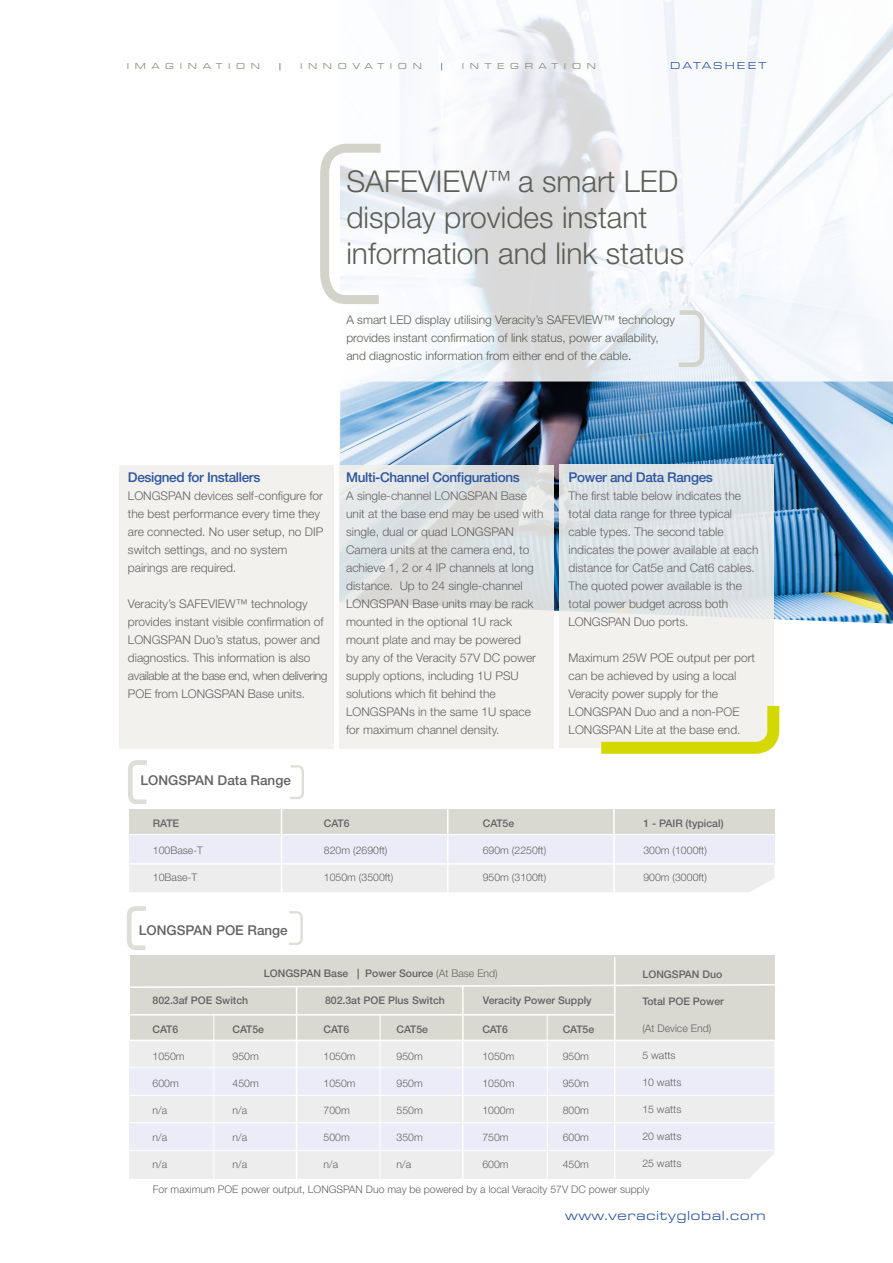
<style>
.page{position:relative;width:893px;height:1263px;background:#fff}
.page>*{position:absolute;margin:0;border:0;box-sizing:border-box;transform-origin:0 0}
.t1{font:300 30px/36px "Helvetica Neue LT Std";color:#5d5f56}
.t2{font:500 13.5px "Helvetica Neue LT Std";letter-spacing:-.025em;color:#2c55a2}
.t3{font:500 13.5px "Helvetica Neue LT Std";color:#646363}
.t4{font:13.5px "Eurostile Ext";letter-spacing:.03em;color:#2c55a2}
.t5{font:300 12px/18px "Helvetica Neue LT Std";color:#646363}
.t6{font:300 12px/18px "Helvetica Neue LT Std";color:#5d5f56}
.t7{font:300 10.5px "Helvetica Neue LT Std";color:#646363}
.t8{font:500 10.5px "Helvetica Neue LT Std";color:#646363}
.t9{font:10.5px "Eurostile Ext";letter-spacing:.2em;color:#2c55a2}
.t10{font:9px "Eurostile Ext";letter-spacing:.63em;color:#878575}
.t11{font:9px "Eurostile Ext";color:#2c55a2}
.s1{font-size:24px}
.s2{color:#1d1d1b}
.s3{font-weight:300}
</style>
<div class="page">
<img style="left:385px;top:0;width:508px;height:381px">
<img style="left:340px;top:381px;width:553px;height:243px">
<div style="left:559px;top:465px;width:214px;height:283px;background:linear-gradient(to bottom,#d7dfe3,#f7f4ef)"></div>
<svg style="left:320px;top:139px;width:70px;height:170px"></svg>
<svg style="left:674px;top:308px;width:33px;height:61px;background:#e6ebee"></svg>
<div style="left:119px;top:465px;width:215px;height:283px;background:#f1f0ec"></div>
<svg style="left:339px;top:465px;width:215px;height:283px;background:#e7e8e6"></svg>
<svg style="left:589px;top:694px;width:191px;height:60px;background:#ebebba"></svg>
<svg style="left:289px;top:911px;width:14px;height:34px"></svg>
<svg style="left:127px;top:906px;width:19px;height:44px"></svg>
<div style="left:129px;top:836px;width:645px;height:29px;background:#ebecf8"></div>
<div style="left:129px;top:865px;width:645px;height:27px;background:#ededed"></div>
<div style="left:129px;top:809px;width:645px;height:25px;background:#dad9d1"></div>
<hr style="left:129px;top:863px;width:645px;height:2px;background:#fff">
<hr style="left:613px;top:805px;width:2px;height:90px;background:#fff">
<hr style="left:281px;top:806px;width:1px;height:88px;background:#fff">
<hr style="left:447px;top:806px;width:1px;height:88px;background:#fff">
<svg style="left:290px;top:765px;width:14px;height:34px"></svg>
<svg style="left:128px;top:760px;width:19px;height:44px"></svg>
<div style="left:129px;top:1041px;width:645px;height:138px;background:#ededed"></div>
<div style="left:129px;top:1068px;width:645px;height:27px;background:#ebecf8"></div>
<div style="left:129px;top:1123px;width:645px;height:27px;background:#ebecf8"></div>
<div style="left:130px;top:956px;width:644px;height:84px;background:#dad9d1"></div>
<hr style="left:213px;top:1014px;width:1px;height:171px;background:#fff">
<hr style="left:380px;top:1015px;width:1px;height:170px;background:#fff">
<hr style="left:547px;top:1015px;width:1px;height:170px;background:#fff">
<hr style="left:129px;top:1067px;width:645px;height:1px;background:#fff">
<hr style="left:129px;top:1095px;width:645px;height:1px;background:#fff">
<hr style="left:129px;top:1122px;width:645px;height:1px;background:#fff">
<hr style="left:129px;top:1150px;width:645px;height:1px;background:#fff">
<hr style="left:462px;top:986px;width:2px;height:199px;background:#fff">
<hr style="left:296px;top:986px;width:1px;height:198px;background:#fff">
<svg style="left:130px;top:983px;width:645px;height:6px"></svg>
<hr style="left:130px;top:1014px;width:485px;height:1px;background:#fff">
<hr style="left:614px;top:957px;width:1px;height:222px;background:#fff">
<p class="t10" style="left:127px;top:61px;width:135px">IMAGINATION</p>
<p class="t11" style="left:278px;top:61px;width:6px">|</p>
<p class="t10" style="left:300px;top:61px;width:123px">INNOVATION</p>
<p class="t11" style="left:440px;top:61px;width:6px">|</p>
<p class="t10" style="left:462px;top:61px;width:136px">INTEGRATION</p>
<p class="t9" style="left:670px;top:60px;width:97px">DATASHEET</p>
<h1 class="t1" style="left:346px;top:163px;width:339px">SAFEVIEW<span class="s1">™</span> a smart LED display provides instant information and link status</h1>
<p class="t6" style="left:346px;top:311px;width:330px">A smart LED display utilising Veracity’s SAFEVIEW™ technology provides instant confirmation of link status, power availability, and diagnostic information from either end of the cable<span class="s2">.</span></p>
<p class="t2" style="left:128px;top:469px;width:134px">Designed for Installers</p>
<p class="t5" style="left:128px;top:487px;width:197px">LONGSPAN devices self-configure for the best performance every time they are connected. No user setup, no DIP switch settings, and no system pairings are required.</p>
<p class="t5" style="left:128px;top:595px;width:201px">Veracity’s SAFEVIEW™ technology provides instant visible confirmation of LONGSPAN Duo’s status, power and diagnostics. This information is also available at the base end, when delivering POE from LONGSPAN Base units.</p>
<p class="t3" style="left:140px;top:772px;width:152px">LONGSPAN Data Range</p>
<p class="t2" style="left:346px;top:469px;width:175px">Multi-Channel Configurations</p>
<p class="t5" style="left:346px;top:487px;width:199px">A single-channel LONGSPAN Base unit at the base end may be used with single, dual or quad LONGSPAN<br>Camera units at the camera end, to achieve 1, 2 or 4 IP channels at long distance. Up to 24 single-channel<br>LONGSPAN Base units may be rack mounted in the optional 1U rack mount plate and may be powered<br>by any of the Veracity 57V DC power supply options, including 1U PSU solutions which fit behind the<br>LONGSPANs in the same 1U space for maximum channel density.</p>
<p class="t2" style="left:569px;top:469px;width:146px">Power and Data Ranges</p>
<p class="t5" style="left:569px;top:487px;width:192px">The first table below indicates the total data range for three typical cable types. The second table indicates the power available at each distance for Cat5e and Cat6 cables.<br>The quoted power available is the total power budget across both<br>LONGSPAN Duo ports.</p>
<p class="t5" style="left:569px;top:649px;width:188px">Maximum 25W POE output per port can be achieved by using a local<br>Veracity power supply for the<br>LONGSPAN Duo and a non-POE<br>LONGSPAN Lite at the base end.</p>
<p class="t8" style="left:153px;top:817px;width:28px">RATE</p>
<p class="t7" style="left:153px;top:844px;width:52px">100Base-T</p>
<p class="t7" style="left:153px;top:871px;width:46px">10Base-T</p>
<p class="t3" style="left:139px;top:922px;width:151px">LONGSPAN POE Range</p>
<p class="t8" style="left:324px;top:817px;width:27px">CAT6</p>
<p class="t7" style="left:324px;top:844px;width:65px">820m (2690ft)</p>
<p class="t7" style="left:324px;top:871px;width:71px">1050m (3500ft)</p>
<p class="t8" style="left:483px;top:817px;width:33px">CAT5e</p>
<p class="t7" style="left:483px;top:844px;width:65px">690m (2250ft)</p>
<p class="t7" style="left:483px;top:871px;width:65px">950m (3100ft)</p>
<p class="t8" style="left:643px;top:817px;width:82px">1 - PAIR (typical)</p>
<p class="t7" style="left:643px;top:844px;width:65px">300m (1000ft)</p>
<p class="t7" style="left:643px;top:871px;width:65px">900m (3000ft)</p>
<p class="t8" style="left:264px;top:966px;width:236px">LONGSPAN Base | Power Source <span class="s3">(At Base End)</span></p>
<p class="t8" style="left:642px;top:968px;width:81px">LONGSPAN Duo</p>
<p class="t8" style="left:642px;top:995px;width:83px">Total POE Power</p>
<p class="t7" style="left:642px;top:1021px;width:70px">(At Device End)</p>
<p class="t7" style="left:642px;top:1048px;width:35px">5 watts</p>
<p class="t7" style="left:642px;top:1075px;width:41px">10 watts</p>
<p class="t7" style="left:642px;top:1102px;width:41px">15 watts</p>
<p class="t7" style="left:642px;top:1129px;width:41px">20 watts</p>
<p class="t7" style="left:642px;top:1156px;width:41px">25 watts</p>
<p class="t8" style="left:152px;top:993px;width:97px">802.3af POE Switch</p>
<p class="t8" style="left:325px;top:993px;width:121px">802.3at POE Plus Switch</p>
<p class="t8" style="left:483px;top:993px;width:110px">Veracity Power Supply</p>
<p class="t8" style="left:563px;top:1022px;width:33px">CAT5e</p>
<p class="t7" style="left:563px;top:1049px;width:28px">950m</p>
<p class="t7" style="left:563px;top:1076px;width:28px">950m</p>
<p class="t7" style="left:563px;top:1103px;width:28px">800m</p>
<p class="t7" style="left:563px;top:1130px;width:28px">600m</p>
<p class="t7" style="left:563px;top:1157px;width:28px">450m</p>
<p class="t7" style="left:153px;top:1183px;width:498px">For maximum POE power output, LONGSPAN Duo may be powered by a local Veracity 57V DC power supply</p>
<p class="t8" style="left:397px;top:1022px;width:33px">CAT5e</p>
<p class="t7" style="left:397px;top:1049px;width:28px">950m</p>
<p class="t7" style="left:397px;top:1076px;width:28px">950m</p>
<p class="t7" style="left:397px;top:1103px;width:28px">550m</p>
<p class="t7" style="left:397px;top:1130px;width:28px">350m</p>
<p class="t7" style="left:397px;top:1157px;width:16px">n/a</p>
<p class="t8" style="left:233px;top:1022px;width:33px">CAT5e</p>
<p class="t7" style="left:233px;top:1049px;width:28px">950m</p>
<p class="t7" style="left:233px;top:1076px;width:28px">450m</p>
<p class="t7" style="left:233px;top:1103px;width:16px">n/a</p>
<p class="t7" style="left:233px;top:1130px;width:16px">n/a</p>
<p class="t7" style="left:233px;top:1157px;width:16px">n/a</p>
<p class="t8" style="left:482px;top:1022px;width:27px">CAT6</p>
<p class="t7" style="left:482px;top:1049px;width:34px">1050m</p>
<p class="t7" style="left:482px;top:1076px;width:34px">1050m</p>
<p class="t7" style="left:482px;top:1103px;width:34px">1000m</p>
<p class="t7" style="left:482px;top:1130px;width:28px">750m</p>
<p class="t7" style="left:482px;top:1157px;width:28px">600m</p>
<p class="t8" style="left:153px;top:1023px;width:27px">CAT6</p>
<p class="t7" style="left:153px;top:1049px;width:34px">1050m</p>
<p class="t7" style="left:153px;top:1076px;width:28px">600m</p>
<p class="t7" style="left:153px;top:1103px;width:16px">n/a</p>
<p class="t7" style="left:153px;top:1130px;width:16px">n/a</p>
<p class="t7" style="left:153px;top:1157px;width:16px">n/a</p>
<p class="t8" style="left:324px;top:1023px;width:27px">CAT6</p>
<p class="t7" style="left:324px;top:1049px;width:34px">1050m</p>
<p class="t7" style="left:324px;top:1076px;width:34px">1050m</p>
<p class="t7" style="left:324px;top:1103px;width:28px">700m</p>
<p class="t7" style="left:324px;top:1130px;width:28px">500m</p>
<p class="t7" style="left:324px;top:1157px;width:16px">n/a</p>
<p class="t4" style="left:565px;top:1208px;width:202px">www.veracityglobal.com</p>
</div>
